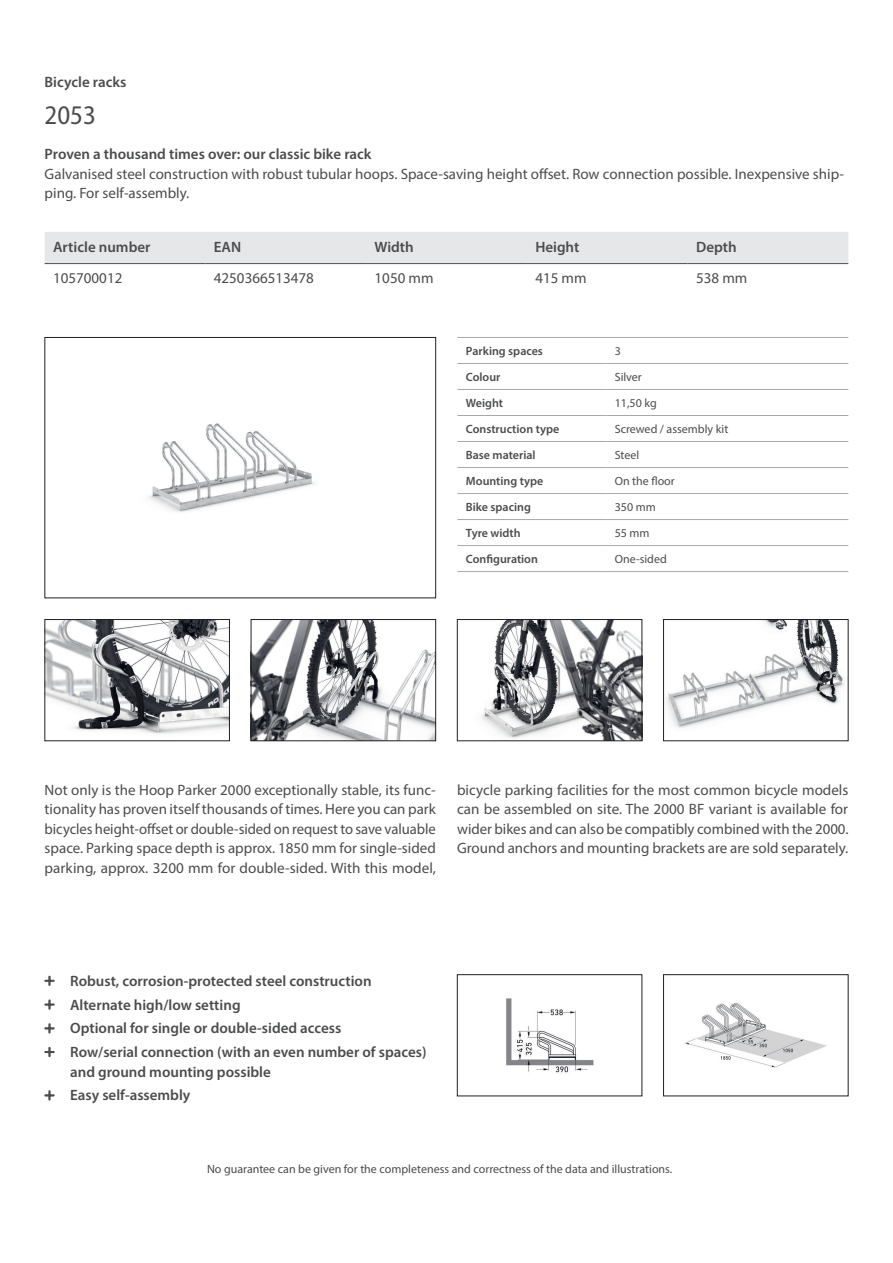
<style>
.page{position:relative;width:893px;height:1263px;background:#fff}
.page>*{position:absolute;margin:0;border:0;box-sizing:border-box;transform-origin:0 0}
.t1{font:semi-condensed 27px "Myriad Pro";color:#4b4c4d}
.t2{font:15px/19.5px "Myriad Pro";color:#4b4c4d;text-align:justify}
.t3{font:600 15px/23.7px "Myriad Pro";color:#4b4c4d}
.t4{font:12px "Myriad Pro";color:#4b4c4d}
.t5{font:600 12px "Myriad Pro";color:#4b4c4d}
</style>
<div class="page">
<img style="left:149px;top:423px;width:166px;height:89px">
<div style="left:45px;top:337px;width:391px;height:261px;border:1px solid #231f20"></div>
<img style="left:47px;top:621px;width:181px;height:113px">
<div style="left:45px;top:619px;width:185px;height:122px;border:1px solid #231f20"></div>
<img style="left:253px;top:621px;width:181px;height:118px">
<div style="left:251px;top:619px;width:185px;height:122px;border:1px solid #231f20"></div>
<img style="left:666px;top:621px;width:178px;height:107px">
<div style="left:663px;top:619px;width:185px;height:122px;border:1px solid #231f20"></div>
<img style="left:481px;top:621px;width:159px;height:118px">
<div style="left:457px;top:619px;width:185px;height:122px;border:1px solid #231f20"></div>
<div style="left:45px;top:232px;width:803px;height:31px;background:#e6e7e9"></div>
<hr style="left:45px;top:263px;width:160px;height:1px;background:#4b4c4d">
<hr style="left:205px;top:263px;width:161px;height:1px;background:#4b4c4d">
<hr style="left:366px;top:263px;width:161px;height:1px;background:#4b4c4d">
<hr style="left:527px;top:263px;width:161px;height:1px;background:#4b4c4d">
<hr style="left:688px;top:263px;width:160px;height:1px;background:#4b4c4d">
<img style="left:684px;top:1002px;width:143px;height:66px">
<div style="left:663px;top:974px;width:185px;height:122px;border:1px solid #231f20"></div>
<img style="left:506px;top:998px;width:88px;height:75px">
<div style="left:457px;top:974px;width:185px;height:122px;border:1px solid #231f20"></div>
<hr style="left:457px;top:337px;width:149px;height:1px;background:#a8a9ad">
<hr style="left:606px;top:337px;width:242px;height:1px;background:#a8a9ad">
<hr style="left:457px;top:363px;width:149px;height:1px;background:#a8a9ad">
<hr style="left:606px;top:363px;width:242px;height:1px;background:#a8a9ad">
<hr style="left:457px;top:389px;width:149px;height:1px;background:#a8a9ad">
<hr style="left:606px;top:389px;width:242px;height:1px;background:#a8a9ad">
<hr style="left:457px;top:415px;width:149px;height:1px;background:#a8a9ad">
<hr style="left:606px;top:415px;width:242px;height:1px;background:#a8a9ad">
<hr style="left:457px;top:441px;width:149px;height:1px;background:#a8a9ad">
<hr style="left:606px;top:441px;width:242px;height:1px;background:#a8a9ad">
<hr style="left:457px;top:467px;width:149px;height:1px;background:#a8a9ad">
<hr style="left:606px;top:467px;width:242px;height:1px;background:#a8a9ad">
<hr style="left:457px;top:493px;width:149px;height:1px;background:#a8a9ad">
<hr style="left:606px;top:493px;width:242px;height:1px;background:#a8a9ad">
<hr style="left:457px;top:519px;width:149px;height:1px;background:#a8a9ad">
<hr style="left:606px;top:519px;width:242px;height:1px;background:#a8a9ad">
<hr style="left:457px;top:545px;width:149px;height:1px;background:#a8a9ad">
<hr style="left:606px;top:545px;width:242px;height:1px;background:#a8a9ad">
<hr style="left:457px;top:571px;width:149px;height:1px;background:#a8a9ad">
<hr style="left:606px;top:571px;width:242px;height:1px;background:#a8a9ad">
<p class="t3" style="left:45px;top:70px;width:83px">Bicycle racks</p>
<h1 class="t1" style="left:45px;top:99px;width:53px">2053</h1>
<p class="t3" style="left:45px;top:142px;width:328px">Proven a thousand times over: our classic bike rack</p>
<p class="t2" style="left:45px;top:164px;width:801px">Galvanised steel construction with robust tubular hoops. Space-saving height offset. Row connection possible. Inexpensive ship&shy;ping. For self-assembly.</p>
<p class="t3" style="left:53px;top:234px;width:99px">Article number</p>
<p class="t3" style="left:214px;top:234px;width:29px">EAN</p>
<p class="t3" style="left:375px;top:234px;width:41px">Width</p>
<p class="t3" style="left:535px;top:234px;width:46px">Height</p>
<p class="t3" style="left:696px;top:234px;width:42px">Depth</p>
<p class="t2" style="left:53px;top:268px;width:71px">105700012</p>
<p class="t2" style="left:214px;top:268px;width:102px">4250366513478</p>
<p class="t2" style="left:375px;top:268px;width:60px">1050 mm</p>
<p class="t2" style="left:535px;top:268px;width:53px">415 mm</p>
<p class="t2" style="left:696px;top:268px;width:53px">538 mm</p>
<p class="t5" style="left:466px;top:343px;width:78px">Parking spaces</p>
<p class="t4" style="left:615px;top:344px;width:8px">3</p>
<p class="t5" style="left:466px;top:369px;width:36px">Colour</p>
<p class="t4" style="left:615px;top:370px;width:29px">Silver</p>
<p class="t5" style="left:466px;top:395px;width:39px">Weight</p>
<p class="t4" style="left:615px;top:396px;width:43px">11,50 kg</p>
<p class="t5" style="left:466px;top:421px;width:95px">Construction type</p>
<p class="t4" style="left:615px;top:422px;width:115px">Screwed / assembly kit</p>
<p class="t5" style="left:466px;top:447px;width:71px">Base material</p>
<p class="t4" style="left:615px;top:448px;width:26px">Steel</p>
<p class="t5" style="left:466px;top:473px;width:79px">Mounting type</p>
<p class="t4" style="left:615px;top:474px;width:62px">On the floor</p>
<p class="t5" style="left:466px;top:499px;width:67px">Bike spacing</p>
<p class="t4" style="left:615px;top:500px;width:43px">350 mm</p>
<p class="t5" style="left:466px;top:525px;width:56px">Tyre width</p>
<p class="t4" style="left:615px;top:526px;width:36px">55 mm</p>
<p class="t5" style="left:466px;top:551px;width:74px">Configuration</p>
<p class="t4" style="left:615px;top:552px;width:54px">One-sided</p>
<p class="t2" style="left:45px;top:780px;width:393px">Not only is the Hoop Parker 2000 exceptionally stable, its func&shy;tionality has proven itself thousands of times. Here you can park bicycles height-offset or double-sided on request to save valuable space. Parking space depth is approx. 1850 mm for single-sided parking, approx. 3200 mm for double-sided. With this model,</p>
<p class="t2" style="left:457px;top:780px;width:393px">bicycle parking facilities for the most common bicycle models can be assembled on site. The 2000 BF variant is available for wider bikes and can also be compatibly combined with the 2000.<br>Ground anchors and mounting brackets are are sold separately.</p>
<p class="t3" style="left:70px;top:968px;width:358px">Robust, corrosion-protected steel construction Alternate high/low setting<br>Optional for single or double-sided access<br>Row/serial connection (with an even number of spaces)</p>
<p class="t3" style="left:70px;top:1059px;width:202px">and ground mounting possible<br>Easy self-assembly</p>
<p class="t4" style="left:207px;top:1161px;width:467px">No guarantee can be given for the completeness and correctness of the data and illustrations.</p>
</div>
